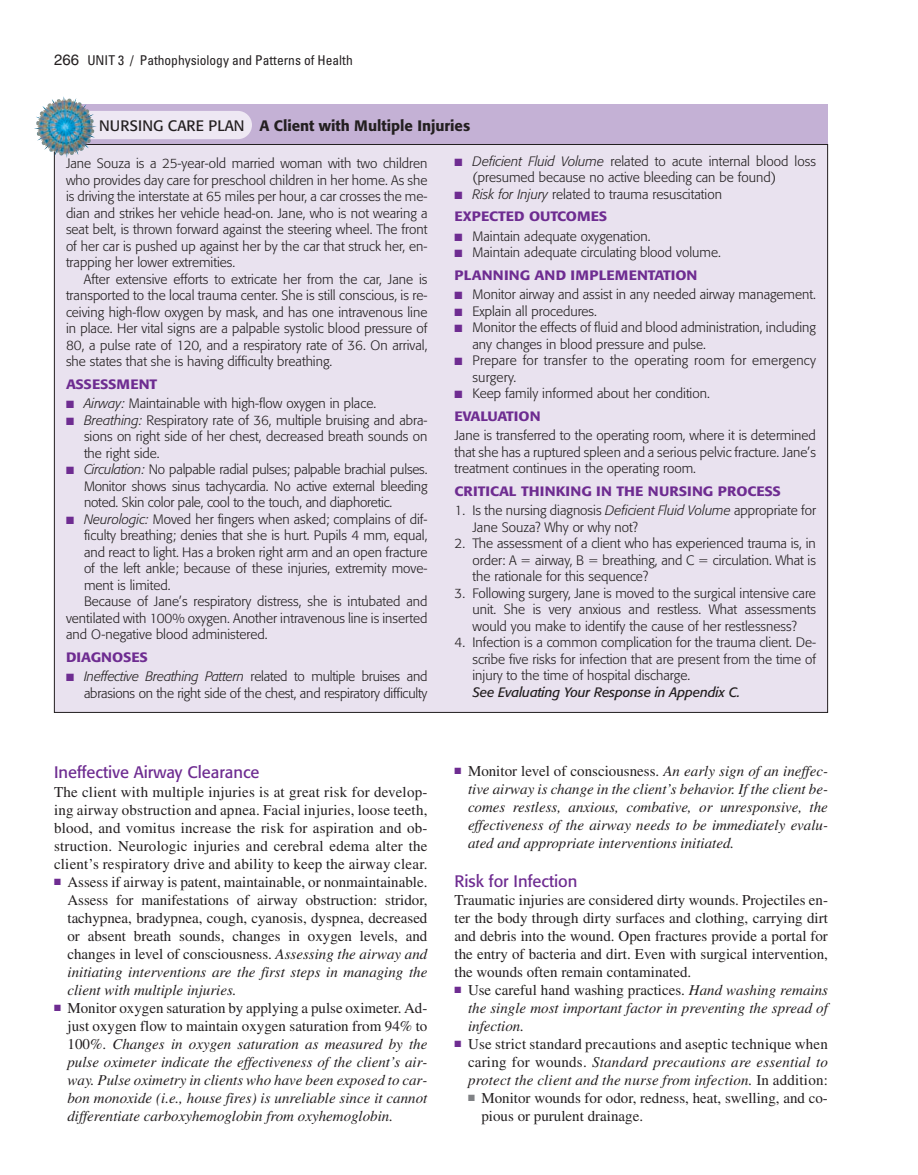
<style>
.page{position:relative;width:918px;height:1175px;background:#fff}
.page>*{position:absolute;margin:0;border:0;box-sizing:border-box;transform-origin:0 0}
.t1{font:16.5px "Formata";color:#6e2c91}
.t2{font:15px/18px "Times";color:#231f20;text-align:justify}
.t3{font:italic 15px/18px "Times";color:#231f20;text-align:justify}
.t4{font:500 15px "Formata";color:#231f20}
.t5{font:300 13.5px/16.5px "Formata";color:#231f20}
.t6{font:500 13.5px "Formata";color:#6e2c91;scale:1.1 1}
.t7{font:condensed 13.5px "Univers";color:#231f20}
.t8{font:italic 13.5px "Formata";letter-spacing:-.01em;color:#231f20}
.s1{font-family:"Helvetica";font-stretch:normal;font-size:15px}
.s2{font-weight:400}
.s3{color:#6e2c91}
.s4{font-style:italic}
.s5{font-weight:500;color:#6e2c91}
.s6{font-style:normal}
.s7{color:#808285}
</style>
<div class="page">
<svg style="left:34px;top:96px;width:795px;height:617px;background:#e6dfec"></svg>
<svg style="left:522px;top:559px;width:8px;height:3px"></svg>
<svg style="left:589px;top:559px;width:8px;height:3px"></svg>
<svg style="left:700px;top:559px;width:8px;height:3px"></svg>
<p class="t7" style="left:54px;top:55px;width:300px"><span class="s1">266</span> UNIT 3 / Pathophysiology and Patterns of Health</p>
<p class="t4" style="left:99px;top:118px;width:373px"><span class="s2">NURSING CARE PLAN</span> A Client with Multiple Injuries</p>
<p class="t5" style="left:66px;top:156px;width:363px;text-align:justify">Jane Souza is a 25-year-old married woman with two children who provides day care for preschool children in her home. As she is driving the interstate at 65 miles per hour, a car crosses the me&shy;dian and strikes her vehicle head-on. Jane, who is not wearing a seat belt, is thrown forward against the steering wheel. The front of her car is pushed up against her by the car that struck her, en&shy;trapping her lower extremities.</p>
<p class="t5" style="left:66px;top:272px;width:363px;text-align:justify;text-indent:18px">After extensive efforts to extricate her from the car, Jane is transported to the local trauma center. She is still conscious, is re&shy;ceiving high-flow oxygen by mask, and has one intravenous line in place. Her vital signs are a palpable systolic blood pressure of 80, a pulse rate of 120, and a respiratory rate of 36. On arrival, she states that she is having difficulty breathing.</p>
<p class="t6" style="left:66px;top:378px;width:84px">ASSESSMENT</p>
<p class="t5" style="left:66px;top:396px;width:312px"><span class="s3">■</span> <span class="s4">Airway:</span> Maintainable with high-flow oxygen in place.</p>
<p class="t5" style="left:84px;top:413px;width:345px;text-align:justify;text-indent:-18px"><span class="s3">■</span> <span class="s4">Breathing:</span> Respiratory rate of 36, multiple bruising and abra&shy;sions on right side of her chest, decreased breath sounds on the right side.</p>
<p class="t5" style="left:84px;top:462px;width:345px;text-align:justify;text-indent:-18px"><span class="s3">■</span> <span class="s4">Circulation:</span> No palpable radial pulses; palpable brachial pulses.<br>Monitor shows sinus tachycardia. No active external bleeding noted. Skin color pale, cool to the touch, and diaphoretic.</p>
<p class="t5" style="left:66px;top:512px;width:363px"><span class="s3">■</span> <span class="s4">Neurologic:</span> Moved her fingers when asked; complains of dif-</p>
<p class="t5" style="left:84px;top:528px;width:345px">ficulty breathing; denies that she is hurt. Pupils 4 mm, equal,</p>
<p class="t5" style="left:84px;top:545px;width:345px">and react to light. Has a broken right arm and an open fracture</p>
<p class="t5" style="left:84px;top:561px;width:345px">of the left ankle; because of these injuries, extremity move-</p>
<p class="t5" style="left:84px;top:578px;width:88px">ment is limited.</p>
<p class="t5" style="left:84px;top:594px;width:345px">Because of Jane’s respiratory distress, she is intubated and</p>
<p class="t5" style="left:66px;top:611px;width:363px">ventilated with 100% oxygen. Another intravenous line is inserted</p>
<p class="t5" style="left:66px;top:627px;width:203px">and O-negative blood administered.</p>
<p class="t6" style="left:66px;top:651px;width:76px">DIAGNOSES</p>
<p class="t5" style="left:66px;top:669px;width:363px;text-align:right"><span class="s3">■</span> <span class="s4">Ineffective Breathing Pattern</span> related to multiple bruises and abrasions on the right side of the chest, and respiratory difficulty</p>
<p class="t5" style="left:472px;top:154px;width:345px;text-indent:-18px"><span class="s3">■</span> <span class="s4">Deficient Fluid Volume</span> related to acute internal blood loss (presumed because no active bleeding can be found)</p>
<p class="t5" style="left:454px;top:184px;width:269px;line-height:22.5px"><span class="s3">■</span> <span class="s4">Risk for Injury</span> related to trauma resuscitation<br><span class="s5">EXPECTED OUTCOMES</span></p>
<p class="t5" style="left:454px;top:229px;width:198px"><span class="s3">■</span> Maintain adequate oxygenation.</p>
<p class="t5" style="left:454px;top:242px;width:268px;line-height:22.5px"><span class="s3">■</span> Maintain adequate circulating blood volume.<br><span class="s5">PLANNING AND IMPLEMENTATION</span></p>
<p class="t5" style="left:454px;top:287px;width:363px"><span class="s3">■</span> Monitor airway and assist in any needed airway management.</p>
<p class="t5" style="left:454px;top:304px;width:144px"><span class="s3">■</span> Explain all procedures.</p>
<p class="t5" style="left:472px;top:320px;width:345px;text-indent:-18px"><span class="s3">■</span> Monitor the effects of fluid and blood administration, including any changes in blood pressure and pulse.</p>
<p class="t5" style="left:472px;top:353px;width:345px;text-indent:-18px"><span class="s3">■</span> Prepare for transfer to the operating room for emergency surgery.</p>
<p class="t5" style="left:454px;top:383px;width:257px;line-height:22.5px"><span class="s3">■</span> Keep family informed about her condition.<br><span class="s5">EVALUATION</span></p>
<p class="t5" style="left:454px;top:428px;width:363px;text-align:justify">Jane is transferred to the operating room, where it is determined that she has a ruptured spleen and a serious pelvic fracture. Jane’s treatment continues in the operating room.</p>
<p class="t6" style="left:454px;top:485px;width:298px">CRITICAL THINKING IN THE NURSING PROCESS</p>
<p class="t5" style="left:472px;top:503px;width:345px;text-indent:-18px">1. Is the nursing diagnosis <span class="s4">Deficient Fluid Volume</span> appropriate for<br>Jane Souza? Why or why not?</p>
<p class="t5" style="left:472px;top:536px;width:345px;text-indent:-18px">2. The assessment of a client who has experienced trauma is, in order: A</p>
<p class="t5" style="left:535px;top:553px;width:50px">airway, B</p>
<p class="t5" style="left:603px;top:553px;width:93px">breathing, and C</p>
<p class="t5" style="left:713px;top:553px;width:105px">circulation. What is</p>
<p class="t5" style="left:472px;top:569px;width:177px">the rationale for this sequence?</p>
<p class="t5" style="left:472px;top:586px;width:345px;text-align:justify;text-indent:-18px">3. Following surgery, Jane is moved to the surgical intensive care unit. She is very anxious and restless. What assessments would you make to identify the cause of her restlessness?</p>
<p class="t5" style="left:472px;top:635px;width:345px;text-align:justify;text-indent:-18px">4. Infection is a common complication for the trauma client. De&shy;scribe five risks for infection that are present from the time of injury to the time of hospital discharge.</p>
<p class="t8" style="left:472px;top:686px;width:269px">See Evaluating Your Response in Appendix C.</p>
<p class="t1" style="left:54px;top:765px;width:207px">Ineffective Airway Clearance</p>
<p class="t2" style="left:54px;top:784px;width:375px">The client with multiple injuries is at great risk for develop&shy;ing airway obstruction and apnea. Facial injuries, loose teeth, blood, and vomitus increase the risk for aspiration and ob&shy;struction. Neurologic injuries and cerebral edema alter the client’s respiratory drive and ability to keep the airway clear.</p>
<p class="t2" style="left:68px;top:874px;width:362px;text-indent:-14px"><span class="s3">■</span> Assess if airway is patent, maintainable, or nonmaintainable.<br>Assess for manifestations of airway obstruction: stridor, tachypnea, bradypnea, cough, cyanosis, dyspnea, decreased or absent breath sounds, changes in oxygen levels, and changes in level of consciousness. <span class="s4">Assessing the airway and initiating interventions are the first steps in managing the client with multiple injuries.</span></p>
<p class="t3" style="left:68px;top:999px;width:362px;text-indent:-14px"><span class="s3">■</span> <span class="s6">Monitor oxygen saturation by applying a pulse oximeter. Ad&shy;just oxygen flow to maintain oxygen saturation from 94% to 100%.</span> Changes in oxygen saturation as measured by the pulse oximeter indicate the effectiveness of the client’s air&shy;way. Pulse oximetry in clients who have been exposed to car&shy;bon monoxide (i.e., house fires) is unreliable since it cannot differentiate carboxyhemoglobin from oxyhemoglobin.</p>
<p class="t3" style="left:468px;top:763px;width:361px;text-indent:-14px"><span class="s3">■</span> <span class="s6">Monitor level of consciousness.</span> An early sign of an ineffec&shy;tive airway is change in the client’s behavior. If the client be&shy;comes restless, anxious, combative, or unresponsive, the effectiveness of the airway needs to be immediately evalu&shy;ated and appropriate interventions initiated.</p>
<p class="t1" style="left:454px;top:873px;width:125px">Risk for Infection</p>
<p class="t2" style="left:454px;top:892px;width:375px">Traumatic injuries are considered dirty wounds. Projectiles en&shy;ter the body through dirty surfaces and clothing, carrying dirt and debris into the wound. Open fractures provide a portal for the entry of bacteria and dirt. Even with surgical intervention, the wounds often remain contaminated.</p>
<p class="t3" style="left:468px;top:982px;width:362px;text-indent:-14px"><span class="s3">■</span> <span class="s6">Use careful hand washing practices.</span> Hand washing remains the single most important factor in preventing the spread of infection.</p>
<p class="t2" style="left:468px;top:1036px;width:361px;text-indent:-14px"><span class="s3">■</span> Use strict standard precautions and aseptic technique when caring for wounds. <span class="s4">Standard precautions are essential to protect the client and the nurse from infection.</span> In addition:</p>
<p class="t2" style="left:482px;top:1090px;width:348px;text-indent:-14px"><span class="s7">■</span> Monitor wounds for odor, redness, heat, swelling, and co&shy;pious or purulent drainage.</p>
</div>
